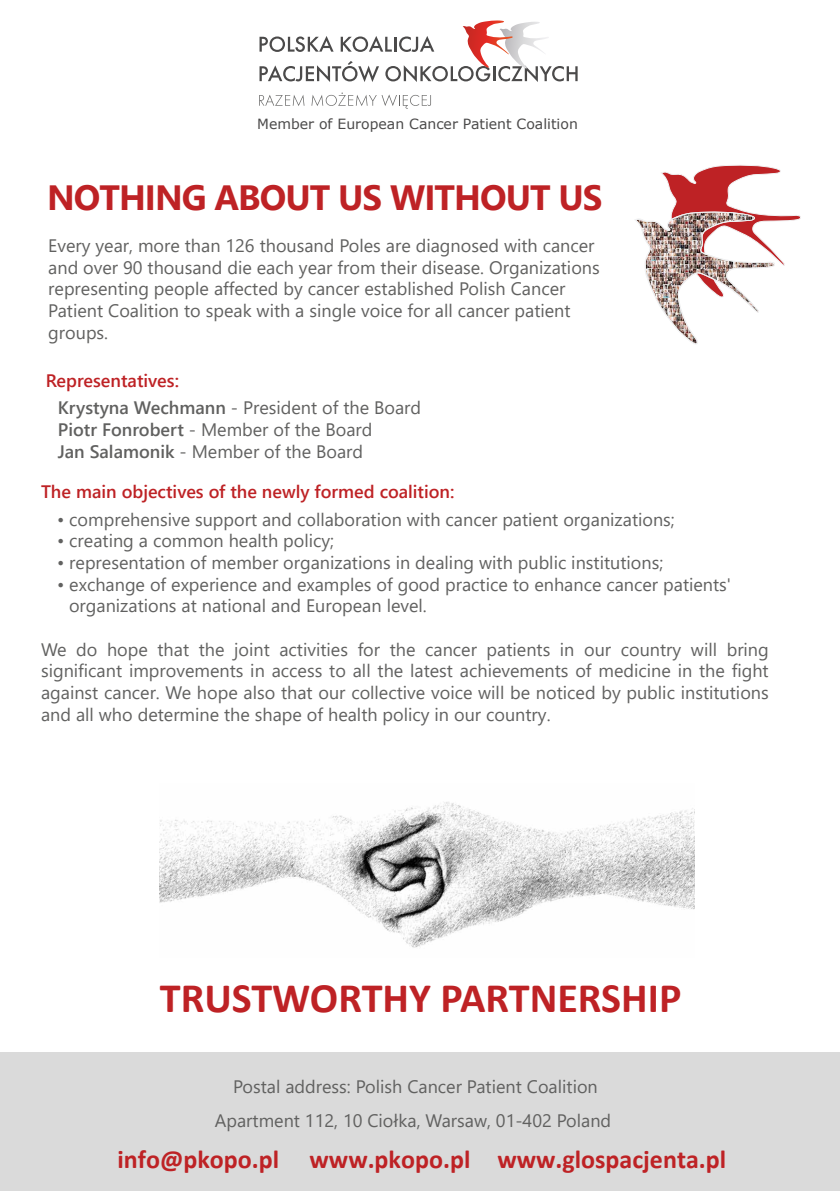
<style>
.page{position:relative;width:840px;height:1191px;background:#fff}
.page>*{position:absolute;margin:0;border:0;box-sizing:border-box;transform-origin:0 0}
.t1{font:700 42px "Calibri";color:#be2225}
.t2{font:700 35px "Segoe UI";letter-spacing:-.03em;color:#be2225}
.t3{font:700 26px "Calibri";color:#be2225}
.t4{font:18px/21.6px "Segoe UI";color:#616160}
.t5{font:600 18px "Segoe UI";color:#be2225}
.t6{font:14px "Verdana";color:#4b4a4a}
.s1{font-weight:600;color:#be2225}
.s2{font-weight:600}
</style>
<div class="page">
<img style="left:159px;top:802px;width:535px;height:146px">
<div style="left:0;top:1052px;width:839px;height:139px;background:#dadada"></div>
<svg style="left:635px;top:165px;width:165px;height:179px"></svg>
<svg style="left:259px;top:95px;width:45px;height:11px"></svg>
<svg style="left:311px;top:93px;width:120px;height:16px"></svg>
<svg style="left:259px;top:20px;width:318px;height:62px"></svg>
<p class="t6" style="left:257px;top:115px;width:322px">Member of European Cancer Patient Coalition</p>
<h2 class="t2" style="left:47px;top:164px;width:556px">NOTHING ABOUT US WITHOUT US</h2>
<p class="t4" style="left:48px;top:233px;width:552px">Every year, more than 126 thousand Poles are diagnosed with cancer and over 90 thousand die each year from their disease. Organizations representing people affected by cancer established Polish Cancer Patient Coalition to speak with a single voice for all cancer patient groups.</p>
<p class="t4" style="left:58px;top:365px;width:364px;line-height:27.6px;text-indent:-12px"><span class="s1">Representatives:<br></span><span class="s2">Krystyna Wechmann</span> - President of the Board</p>
<p class="t4" style="left:58px;top:417px;width:316px"><span class="s2">Piotr Fonrobert</span> - Member of the Board<br><span class="s2">Jan Salamonik</span> - Member of the Board</p>
<p class="t5" style="left:41px;top:475px;width:414px">The main objectives of the newly formed coalition:</p>
<p class="t4" style="left:57px;top:507px;width:619px">• comprehensive support and collaboration with cancer patient organizations;</p>
<p class="t4" style="left:57px;top:528px;width:278px">• creating a common health policy;</p>
<p class="t4" style="left:57px;top:550px;width:607px">• representation of member organizations in dealing with public institutions;</p>
<p class="t4" style="left:69px;top:572px;width:663px;text-indent:-12px">• exchange of experience and examples of good practice to enhance cancer patients' organizations at national and European level.</p>
<p class="t4" style="left:41px;top:637px;width:728px;text-align:justify">We do hope that the joint activities for the cancer patients in our country will bring significant improvements in access to all the latest achievements of medicine in the fight against cancer. We hope also that our collective voice will be noticed by public institutions and all who determine the shape of health policy in our country.</p>
<h1 class="t1" style="left:160px;top:968px;width:522px">TRUSTWORTHY PARTNERSHIP</h1>
<p class="t4" style="left:233px;top:1074px;width:366px">Postal address: Polish Cancer Patient Coalition</p>
<p class="t4" style="left:215px;top:1108px;width:397px">Apartment 112, 10 Ciołka, Warsaw, 01-402 Poland</p>
<h3 class="t3" style="left:117px;top:1141px;width:354px">info@pkopo.pl www.pkopo.pl</h3>
<h3 class="t3" style="left:497px;top:1141px;width:230px">www.glospacjenta.pl</h3>
</div>
